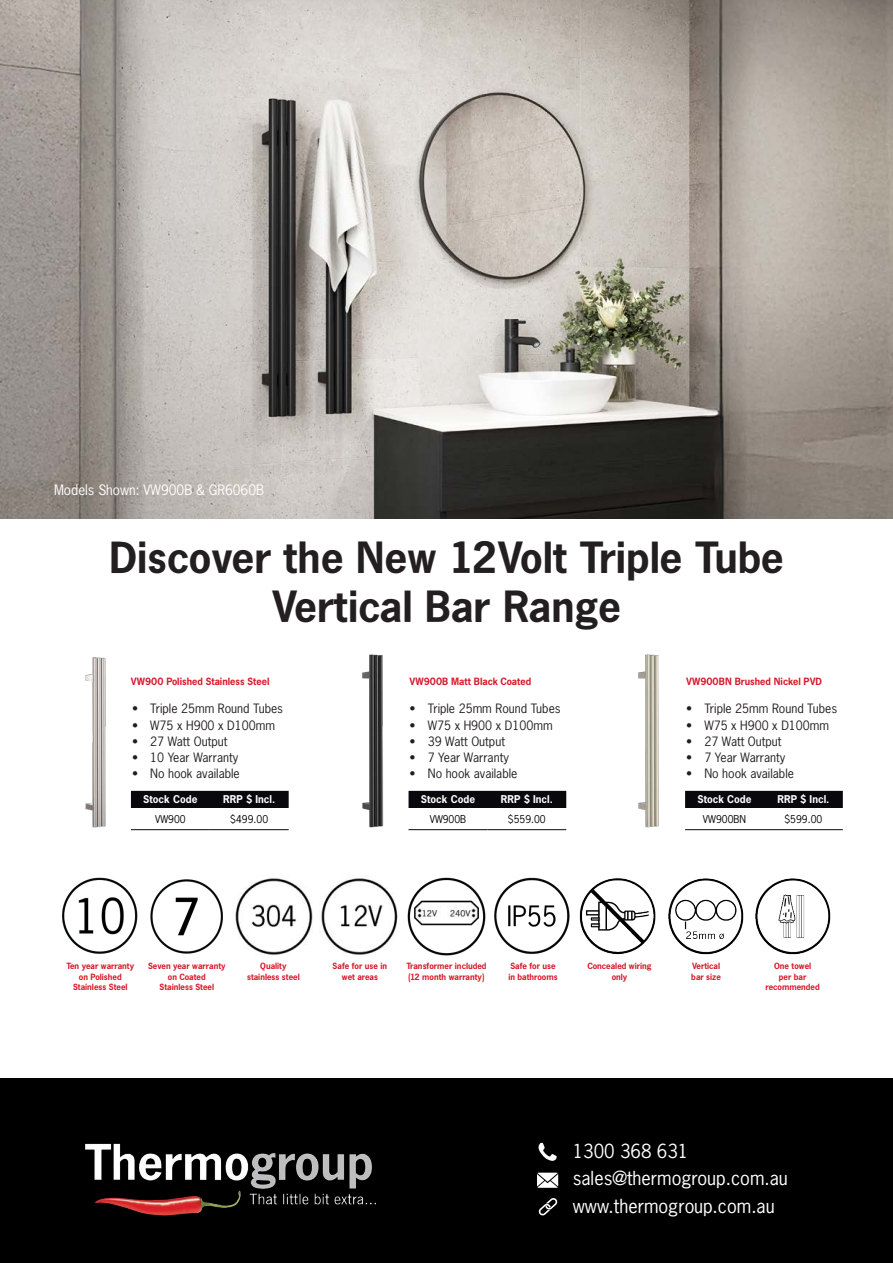
<style>
.page{position:relative;width:893px;height:1263px;background:#fff}
.page>*{position:absolute;margin:0;border:0;box-sizing:border-box;transform-origin:0 0}
.t1{font:700 45px "News Gothic BQ";color:#231f20}
.t2{font:18.3px/27.3px "News Gothic Std";color:#fff}
.t3{font:13.5px "News Gothic Std";color:#fff}
.t4{font:12.15px "News Gothic Std";color:#231f20}
.t5{font:700 10.5px "News Gothic BQ";color:#d71729}
.t6{font:700 10.05px "News Gothic Std";color:#fff}
.t7{font:10.05px "News Gothic Std";color:#000}
.t8{font:700 9px/10.5px "News Gothic BQ";color:#d71729}
</style>
<div class="page">
<div style="left:0;top:1078px;width:893px;height:185px;background:#000"></div>
<img style="left:85px;top:1143px;width:291px;height:73px">
<svg style="left:539px;top:1143px;width:18px;height:18px"></svg>
<svg style="left:539px;top:1198px;width:18px;height:17px"></svg>
<svg style="left:537px;top:1173px;width:21px;height:15px"></svg>
<img style="left:0;top:0;width:893px;height:519px">
<img style="left:85px;top:657px;width:56px;height:174px">
<div style="left:131px;top:791px;width:158px;height:17px;background:#08080d"></div>
<hr style="left:131px;top:829px;width:79px;height:1px;background:#08080d">
<hr style="left:210px;top:829px;width:79px;height:1px;background:#08080d">
<img style="left:362px;top:654px;width:56px;height:177px">
<div style="left:409px;top:791px;width:157px;height:17px;background:#08080d"></div>
<hr style="left:409px;top:829px;width:78px;height:1px;background:#08080d">
<hr style="left:487px;top:829px;width:79px;height:1px;background:#08080d">
<img style="left:638px;top:654px;width:56px;height:177px">
<div style="left:685px;top:791px;width:158px;height:17px;background:#08080d"></div>
<hr style="left:685px;top:829px;width:79px;height:1px;background:#08080d">
<hr style="left:764px;top:829px;width:79px;height:1px;background:#08080d">
<img style="left:62px;top:877px;width:76px;height:77px">
<img style="left:150px;top:879px;width:73px;height:75px">
<img style="left:235px;top:878px;width:78px;height:77px">
<img style="left:321px;top:878px;width:77px;height:77px">
<img style="left:407px;top:877px;width:79px;height:79px">
<img style="left:494px;top:877px;width:76px;height:77px">
<img style="left:668px;top:878px;width:76px;height:77px">
<img style="left:579px;top:878px;width:77px;height:77px">
<img style="left:755px;top:878px;width:76px;height:77px">
<p class="t3" style="left:54px;top:481px;width:212px">Models Shown: VW900B &amp; GR6060B</p>
<p class="t1" style="left:109px;top:531px;width:676px">Discover the New 12Volt Triple Tube</p>
<p class="t1" style="left:272px;top:581px;width:350px">Vertical Bar Range</p>
<p class="t5" style="left:131px;top:675px;width:140px">VW900 Polished Stainless Steel</p>
<p class="t5" style="left:410px;top:675px;width:123px">VW900B Matt Black Coated</p>
<p class="t5" style="left:686px;top:675px;width:138px">VW900BN Brushed Nickel PVD</p>
<p class="t4" style="left:132px;top:701px;width:153px">• Triple 25mm Round Tubes</p>
<p class="t4" style="left:132px;top:717px;width:145px">• W75 x H900 x D100mm</p>
<p class="t4" style="left:132px;top:733px;width:97px">• 27 Watt Output</p>
<p class="t4" style="left:132px;top:749px;width:108px">• 10 Year Warranty</p>
<p class="t4" style="left:132px;top:766px;width:109px">• No hook available</p>
<p class="t6" style="left:143px;top:793px;width:56px">Stock Code</p>
<p class="t6" style="left:223px;top:793px;width:54px">RRP $ Incl.</p>
<p class="t7" style="left:155px;top:812px;width:32px">VW900</p>
<p class="t7" style="left:230px;top:812px;width:39px">$499.00</p>
<p class="t4" style="left:410px;top:701px;width:153px">• Triple 25mm Round Tubes</p>
<p class="t4" style="left:410px;top:717px;width:145px">• W75 x H900 x D100mm</p>
<p class="t4" style="left:410px;top:733px;width:97px">• 39 Watt Output</p>
<p class="t4" style="left:410px;top:749px;width:101px">• 7 Year Warranty</p>
<p class="t4" style="left:410px;top:766px;width:109px">• No hook available</p>
<p class="t6" style="left:421px;top:793px;width:56px">Stock Code</p>
<p class="t6" style="left:501px;top:793px;width:54px">RRP $ Incl.</p>
<p class="t7" style="left:430px;top:812px;width:38px">VW900B</p>
<p class="t7" style="left:508px;top:812px;width:39px">$559.00</p>
<p class="t4" style="left:686px;top:701px;width:153px">• Triple 25mm Round Tubes</p>
<p class="t4" style="left:686px;top:717px;width:145px">• W75 x H900 x D100mm</p>
<p class="t4" style="left:686px;top:733px;width:97px">• 27 Watt Output</p>
<p class="t4" style="left:686px;top:749px;width:101px">• 7 Year Warranty</p>
<p class="t4" style="left:686px;top:766px;width:109px">• No hook available</p>
<p class="t6" style="left:697px;top:793px;width:56px">Stock Code</p>
<p class="t6" style="left:777px;top:793px;width:54px">RRP $ Incl.</p>
<p class="t7" style="left:703px;top:812px;width:45px">VW900BN</p>
<p class="t7" style="left:784px;top:812px;width:39px">$599.00</p>
<p class="t8" style="left:66px;top:961px;width:69px">Ten year warranty</p>
<p class="t8" style="left:79px;top:971px;width:44px">on Polished</p>
<p class="t8" style="left:73px;top:982px;width:56px">Stainless Steel</p>
<p class="t8" style="left:148px;top:961px;width:79px">Seven year warranty</p>
<p class="t8" style="left:168px;top:971px;width:39px">on Coated</p>
<p class="t8" style="left:160px;top:982px;width:56px">Stainless Steel</p>
<p class="t8" style="left:260px;top:961px;width:28px">Quality</p>
<p class="t8" style="left:247px;top:971px;width:54px">stainless steel</p>
<p class="t8" style="left:333px;top:961px;width:56px">Safe for use in</p>
<p class="t8" style="left:342px;top:971px;width:38px">wet areas</p>
<p class="t8" style="left:406px;top:961px;width:82px">Transformer included (12 month warranty)</p>
<p class="t8" style="left:510px;top:961px;width:47px">Safe for use</p>
<p class="t8" style="left:508px;top:971px;width:51px">in bathrooms</p>
<p class="t8" style="left:587px;top:961px;width:66px">Concealed wiring</p>
<p class="t8" style="left:612px;top:971px;width:17px">only</p>
<p class="t8" style="left:692px;top:961px;width:30px">Vertical</p>
<p class="t8" style="left:691px;top:971px;width:31px">bar size</p>
<p class="t8" style="left:774px;top:961px;width:39px">One towel</p>
<p class="t8" style="left:779px;top:971px;width:29px">per bar</p>
<p class="t8" style="left:766px;top:982px;width:56px">recommended</p>
<h2 class="t2" style="left:573px;top:1137px;width:216px">1300 368 631 sales@thermogroup.com.au www.thermogroup.com.au</h2>
</div>
